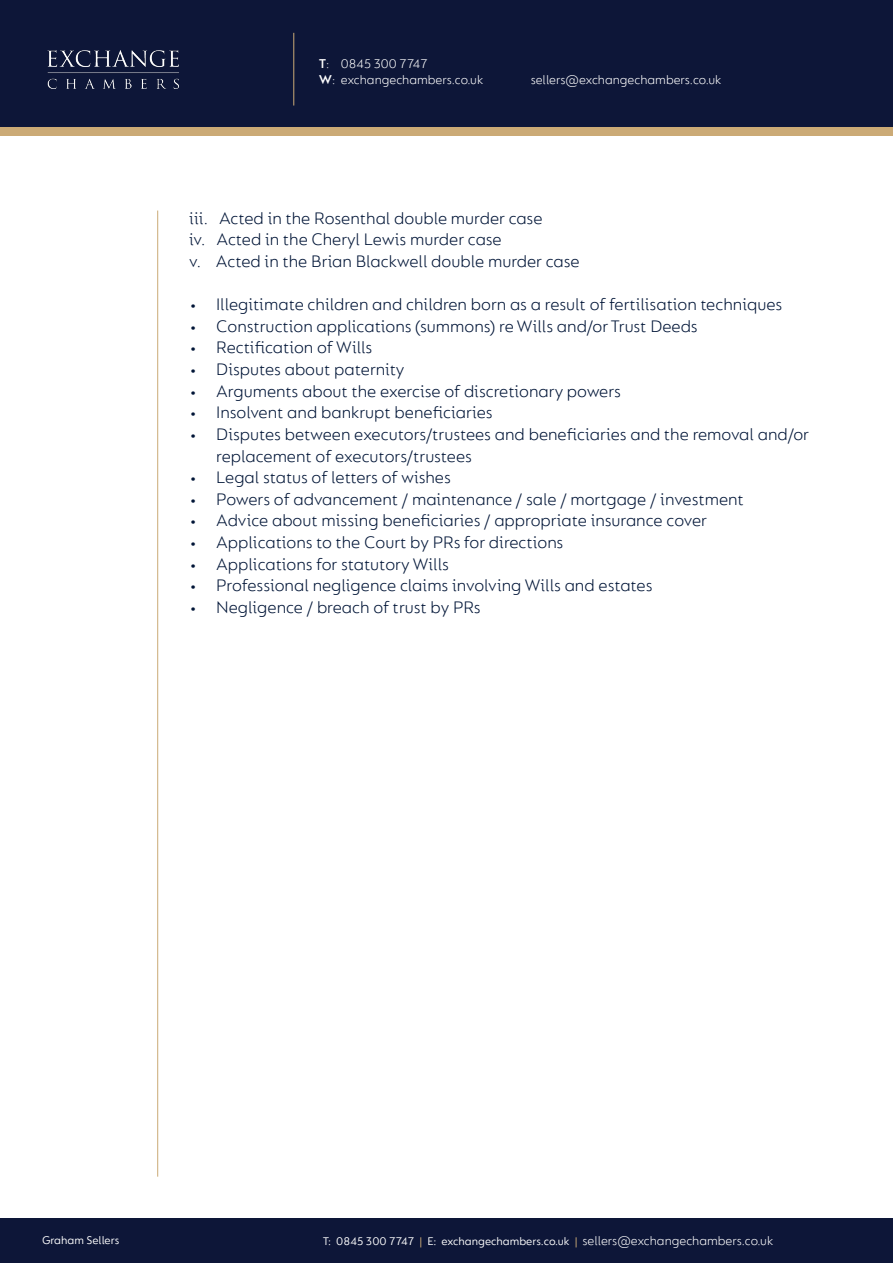
<style>
.page{position:relative;width:893px;height:1263px;background:#fff}
.page>*{position:absolute;margin:0;border:0;box-sizing:border-box;transform-origin:0 0}
.t1{font:300 18px/21.6px "FS Lucas";color:#001537}
.t2{font:300 13.5px/16.2px "FS Lucas";color:#fff}
.t3{font:12px "FS Lucas";color:#fff}
.s1{font-weight:600}
.s2{color:#cbaa76}
</style>
<div class="page">
<div style="left:0;top:64px;width:893px;height:72px;background:#cbaa76"></div>
<div style="left:0;top:0;width:893px;height:127px;background:#0d1638"></div>
<div style="left:0;top:1219px;width:893px;height:44px;background:#0d1638"></div>
<img style="left:47px;top:50px;width:132px;height:39px">
<hr style="left:293px;top:33px;width:1px;height:73px;background:#cbaa76">
<hr style="left:157px;top:211px;width:1px;height:966px;background:#cbaa76">
<p class="t2" style="left:319px;top:55px;width:166px"><span class="s1">T</span>: 0845 300 7747<br><span class="s1">W</span>: exchangechambers.co.uk</p>
<p class="t2" style="left:531px;top:71px;width:192px">sellers@exchangechambers.co.uk</p>
<p class="t1" style="left:189px;top:207px;width:355px">iii. Acted in the Rosenthal double murder case</p>
<p class="t1" style="left:189px;top:228px;width:314px">iv. Acted in the Cheryl Lewis murder case</p>
<p class="t1" style="left:189px;top:250px;width:392px">v. Acted in the Brian Blackwell double murder case</p>
<p class="t1" style="left:189px;top:293px;width:595px">• Illegitimate children and children born as a result of fertilisation techniques</p>
<p class="t1" style="left:189px;top:315px;width:510px">• Construction applications (summons) re Wills and/or Trust Deeds</p>
<p class="t1" style="left:189px;top:336px;width:185px">• Rectification of Wills</p>
<p class="t1" style="left:189px;top:358px;width:217px">• Disputes about paternity</p>
<p class="t1" style="left:189px;top:380px;width:433px">• Arguments about the exercise of discretionary powers</p>
<p class="t1" style="left:189px;top:401px;width:305px">• Insolvent and bankrupt beneficiaries</p>
<p class="t1" style="left:216px;top:423px;width:594px;text-indent:-27px">• Disputes between executors/trustees and beneficiaries and the removal and/or replacement of executors/trustees</p>
<p class="t1" style="left:189px;top:466px;width:263px">• Legal status of letters of wishes</p>
<p class="t1" style="left:189px;top:488px;width:556px">• Powers of advancement / maintenance / sale / mortgage / investment</p>
<p class="t1" style="left:189px;top:509px;width:519px">• Advice about missing beneficiaries / appropriate insurance cover</p>
<p class="t1" style="left:189px;top:531px;width:376px">• Applications to the Court by PRs for directions</p>
<p class="t1" style="left:189px;top:552px;width:261px">• Applications for statutory Wills</p>
<p class="t1" style="left:189px;top:574px;width:465px">• Professional negligence claims involving Wills and estates</p>
<p class="t1" style="left:189px;top:596px;width:293px">• Negligence / breach of trust by PRs</p>
<p class="t2" style="left:583px;top:1233px;width:192px">sellers@exchangechambers.co.uk</p>
<p class="t3" style="left:42px;top:1233px;width:79px">Graham Sellers</p>
<p class="t3" style="left:323px;top:1235px;width:256px">T: 0845 300 7747 <span class="s2">|</span> E: exchangechambers.co.uk <span class="s2">|</span></p>
</div>
